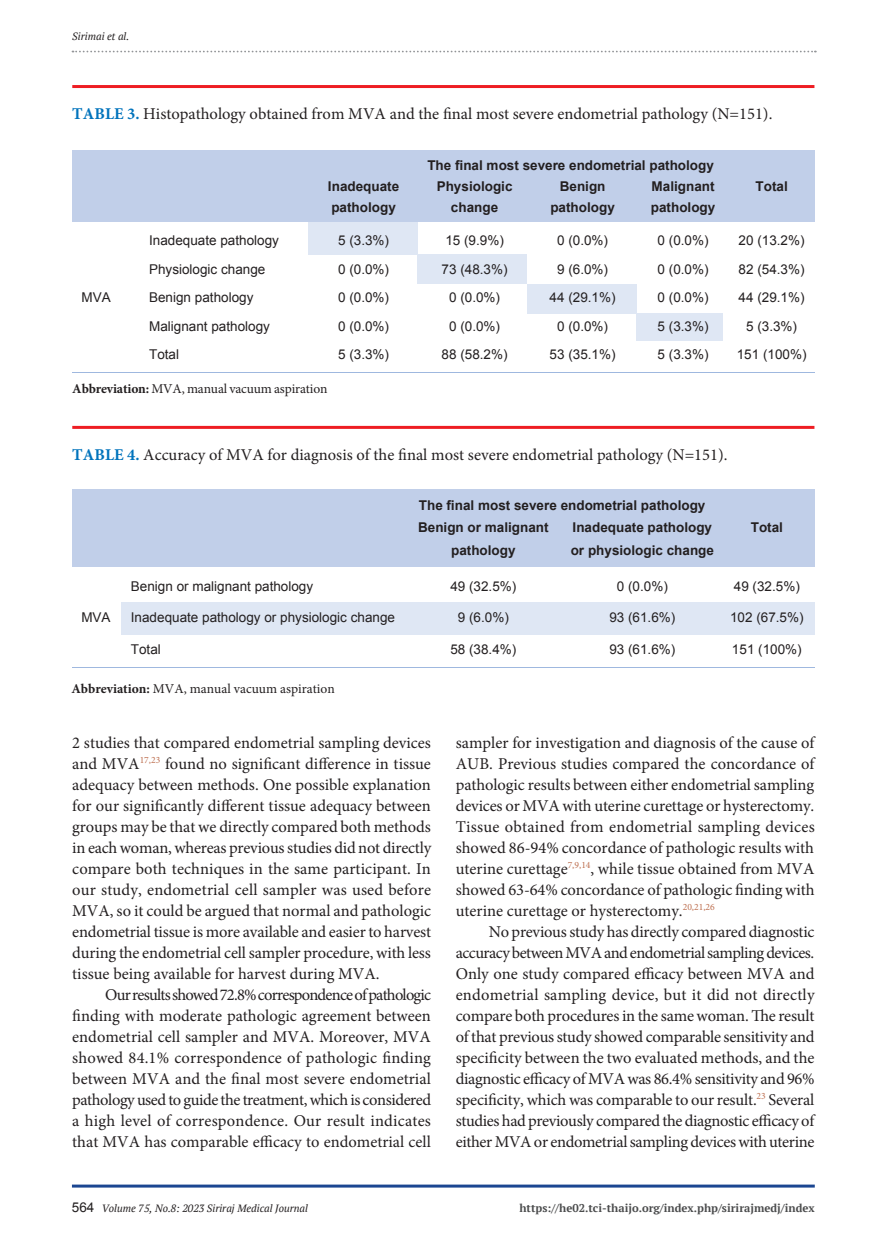
<style>
.page{position:relative;width:891px;height:1242px;background:#fff}
.page>*{position:absolute;margin:0;border:0;box-sizing:border-box;transform-origin:0 0}
.t1{font:16.5px/21px "Minion Pro";color:#231f20;text-align:justify}
.t2{font:13.5px "Arial";color:#231f20}
.t3{font:700 13.5px "Arial";color:#231f20}
.t4{font:13.5px "Minion Pro";letter-spacing:-.005em;color:#231f20}
.t5{font:700 11.25px "PT Serif";color:#4b4c4d}
.t6{font:italic 10.5px "PT Serif";color:#231f20}
.s1{font-weight:700;color:#0073bc}
.s2{font-weight:700}
.s3{font-family:"Arial";font-style:normal;font-size:13.5px}
</style>
<div class="page">
<svg style="left:72px;top:51px;width:744px;height:1px"></svg>
<hr style="left:72px;top:1185px;width:743px;height:3px;background:#1b4691">
<div style="left:308px;top:222px;width:109px;height:32px;background:#dfe7f4"></div>
<div style="left:121px;top:602px;width:693px;height:32px;background:#dfe7f4"></div>
<div style="left:417px;top:254px;width:110px;height:30px;background:#dfe7f4"></div>
<div style="left:527px;top:284px;width:110px;height:30px;background:#dfe7f4"></div>
<div style="left:637px;top:314px;width:86px;height:27px;background:#dfe7f4"></div>
<div style="left:72px;top:150px;width:742px;height:72px;background:#c1cfe9"></div>
<div style="left:72px;top:490px;width:742px;height:77px;background:#c1cfe9"></div>
<hr style="left:72px;top:372px;width:742px;height:1px;background:#9fb8df">
<hr style="left:72px;top:668px;width:742px;height:1px;background:#9fb8df">
<hr style="left:72px;top:85px;width:742px;height:3px;background:#ee1d23">
<hr style="left:72px;top:426px;width:742px;height:3px;background:#ee1d23">
<p class="t6" style="left:72px;top:30px;width:59px">Sirimai et al.</p>
<p class="t1" style="left:72px;top:103px;width:702px"><span class="s1">TABLE 3.</span> Histopathology obtained from MVA and the final most severe endometrial pathology (N=151).</p>
<p class="t3" style="left:427px;top:157px;width:288px">The final most severe endometrial pathology</p>
<p class="t3" style="left:328px;top:178px;width:73px">Inadequate</p>
<p class="t3" style="left:437px;top:178px;width:77px">Physiologic</p>
<p class="t3" style="left:560px;top:178px;width:47px">Benign</p>
<p class="t3" style="left:652px;top:178px;width:65px">Malignant</p>
<p class="t3" style="left:756px;top:178px;width:34px">Total</p>
<p class="t3" style="left:331px;top:199px;width:66px">pathology</p>
<p class="t3" style="left:451px;top:199px;width:49px">change</p>
<p class="t3" style="left:550px;top:199px;width:66px">pathology</p>
<p class="t3" style="left:651px;top:199px;width:66px">pathology</p>
<p class="t2" style="left:149px;top:232px;width:131px">Inadequate pathology</p>
<p class="t2" style="left:338px;top:232px;width:53px">5 (3.3%)</p>
<p class="t2" style="left:445px;top:232px;width:60px">15 (9.9%)</p>
<p class="t2" style="left:557px;top:232px;width:53px">0 (0.0%)</p>
<p class="t2" style="left:658px;top:232px;width:53px">0 (0.0%)</p>
<p class="t2" style="left:739px;top:232px;width:68px">20 (13.2%)</p>
<p class="t2" style="left:149px;top:260px;width:118px">Physiologic change</p>
<p class="t2" style="left:338px;top:260px;width:53px">0 (0.0%)</p>
<p class="t2" style="left:442px;top:260px;width:68px">73 (48.3%)</p>
<p class="t2" style="left:557px;top:260px;width:53px">9 (6.0%)</p>
<p class="t2" style="left:658px;top:260px;width:53px">0 (0.0%)</p>
<p class="t2" style="left:739px;top:260px;width:68px">82 (54.3%)</p>
<p class="t2" style="left:82px;top:289px;width:31px">MVA</p>
<p class="t2" style="left:149px;top:289px;width:106px">Benign pathology</p>
<p class="t2" style="left:338px;top:289px;width:53px">0 (0.0%)</p>
<p class="t2" style="left:449px;top:289px;width:53px">0 (0.0%)</p>
<p class="t2" style="left:550px;top:289px;width:68px">44 (29.1%)</p>
<p class="t2" style="left:658px;top:289px;width:53px">0 (0.0%)</p>
<p class="t2" style="left:739px;top:289px;width:68px">44 (29.1%)</p>
<p class="t2" style="left:149px;top:317px;width:122px">Malignant pathology</p>
<p class="t2" style="left:338px;top:317px;width:53px">0 (0.0%)</p>
<p class="t2" style="left:449px;top:317px;width:53px">0 (0.0%)</p>
<p class="t2" style="left:557px;top:317px;width:53px">0 (0.0%)</p>
<p class="t2" style="left:658px;top:317px;width:53px">5 (3.3%)</p>
<p class="t2" style="left:746px;top:317px;width:53px">5 (3.3%)</p>
<p class="t2" style="left:149px;top:346px;width:32px">Total</p>
<p class="t2" style="left:338px;top:346px;width:53px">5 (3.3%)</p>
<p class="t2" style="left:442px;top:346px;width:68px">88 (58.2%)</p>
<p class="t2" style="left:550px;top:346px;width:68px">53 (35.1%)</p>
<p class="t2" style="left:658px;top:346px;width:53px">5 (3.3%)</p>
<p class="t2" style="left:737px;top:346px;width:71px">151 (100%)</p>
<p class="t4" style="left:72px;top:379px;width:257px"><span class="s2">Abbreviation:</span> MVA, manual vacuum aspiration</p>
<p class="t1" style="left:72px;top:444px;width:657px"><span class="s1">TABLE 4.</span> Accuracy of MVA for diagnosis of the final most severe endometrial pathology (N=151).</p>
<p class="t3" style="left:419px;top:496px;width:288px">The final most severe endometrial pathology</p>
<p class="t3" style="left:418px;top:519px;width:132px">Benign or malignant</p>
<p class="t3" style="left:573px;top:519px;width:141px">Inadequate pathology</p>
<p class="t3" style="left:751px;top:519px;width:34px">Total</p>
<p class="t3" style="left:451px;top:541px;width:66px">pathology</p>
<p class="t3" style="left:571px;top:541px;width:145px">or physiologic change</p>
<p class="t2" style="left:131px;top:577px;width:184px">Benign or malignant pathology</p>
<p class="t2" style="left:450px;top:577px;width:68px">49 (32.5%)</p>
<p class="t2" style="left:617px;top:577px;width:53px">0 (0.0%)</p>
<p class="t2" style="left:734px;top:577px;width:68px">49 (32.5%)</p>
<p class="t2" style="left:81px;top:609px;width:31px">MVA</p>
<p class="t2" style="left:131px;top:609px;width:266px">Inadequate pathology or physiologic change</p>
<p class="t2" style="left:458px;top:609px;width:53px">9 (6.0%)</p>
<p class="t2" style="left:609px;top:609px;width:68px">93 (61.6%)</p>
<p class="t2" style="left:730px;top:609px;width:75px">102 (67.5%)</p>
<p class="t2" style="left:131px;top:640px;width:32px">Total</p>
<p class="t2" style="left:450px;top:640px;width:68px">58 (38.4%)</p>
<p class="t2" style="left:609px;top:640px;width:68px">93 (61.6%)</p>
<p class="t2" style="left:732px;top:640px;width:71px">151 (100%)</p>
<p class="t4" style="left:71px;top:680px;width:265px"><span class="s2">Abbreviation:</span> MVA, manual vacuum aspiration</p>
<p class="t1" style="left:72px;top:732px;width:360px">2 studies that compared endometrial sampling devices and MVA<sup>17,23</sup> found no significant difference in tissue adequacy between methods. One possible explanation for our significantly different tissue adequacy between groups may be that we directly compared both methods in each woman, whereas previous studies did not directly compare both techniques in the same participant. In our study, endometrial cell sampler was used before MVA, so it could be argued that normal and pathologic endometrial tissue is more available and easier to harvest during the endometrial cell sampler procedure, with less tissue being available for harvest during MVA.</p>
<p class="t1" style="left:72px;top:984px;width:360px;text-indent:33px">Our results showed 72.8% correspondence of pathologic finding with moderate pathologic agreement between endometrial cell sampler and MVA. Moreover, MVA showed 84.1% correspondence of pathologic finding between MVA and the final most severe endometrial pathology used to guide the treatment, which is considered a high level of correspondence. Our result indicates that MVA has comparable efficacy to endometrial cell</p>
<p class="t1" style="left:456px;top:732px;width:360px">sampler for investigation and diagnosis of the cause of AUB. Previous studies compared the concordance of pathologic results between either endometrial sampling devices or MVA with uterine curettage or hysterectomy.<br>Tissue obtained from endometrial sampling devices showed 86-94% concordance of pathologic results with uterine curettage<sup>7,9,14</sup>, while tissue obtained from MVA showed 63-64% concordance of pathologic finding with uterine curettage or hysterectomy.<sup>20,21,26</sup></p>
<p class="t1" style="left:456px;top:921px;width:360px;text-indent:33px">No previous study has directly compared diagnostic accuracy between MVA and endometrial sampling devices.<br>Only one study compared efficacy between MVA and endometrial sampling device, but it did not directly compare both procedures in the same woman. The result of that previous study showed comparable sensitivity and specificity between the two evaluated methods, and the diagnostic efficacy of MVA was 86.4% sensitivity and 96% specificity, which was comparable to our result.<sup>23</sup> Several studies had previously compared the diagnostic efficacy of either MVA or endometrial sampling devices with uterine</p>
<p class="t6" style="left:72px;top:1202px;width:238px"><span class="s3">564</span> Volume 75, No.8: 2023 Siriraj Medical Journal</p>
<p class="t5" style="left:519px;top:1201px;width:297px">https://he02.tci-thaijo.org/index.php/sirirajmedj/index</p>
</div>
